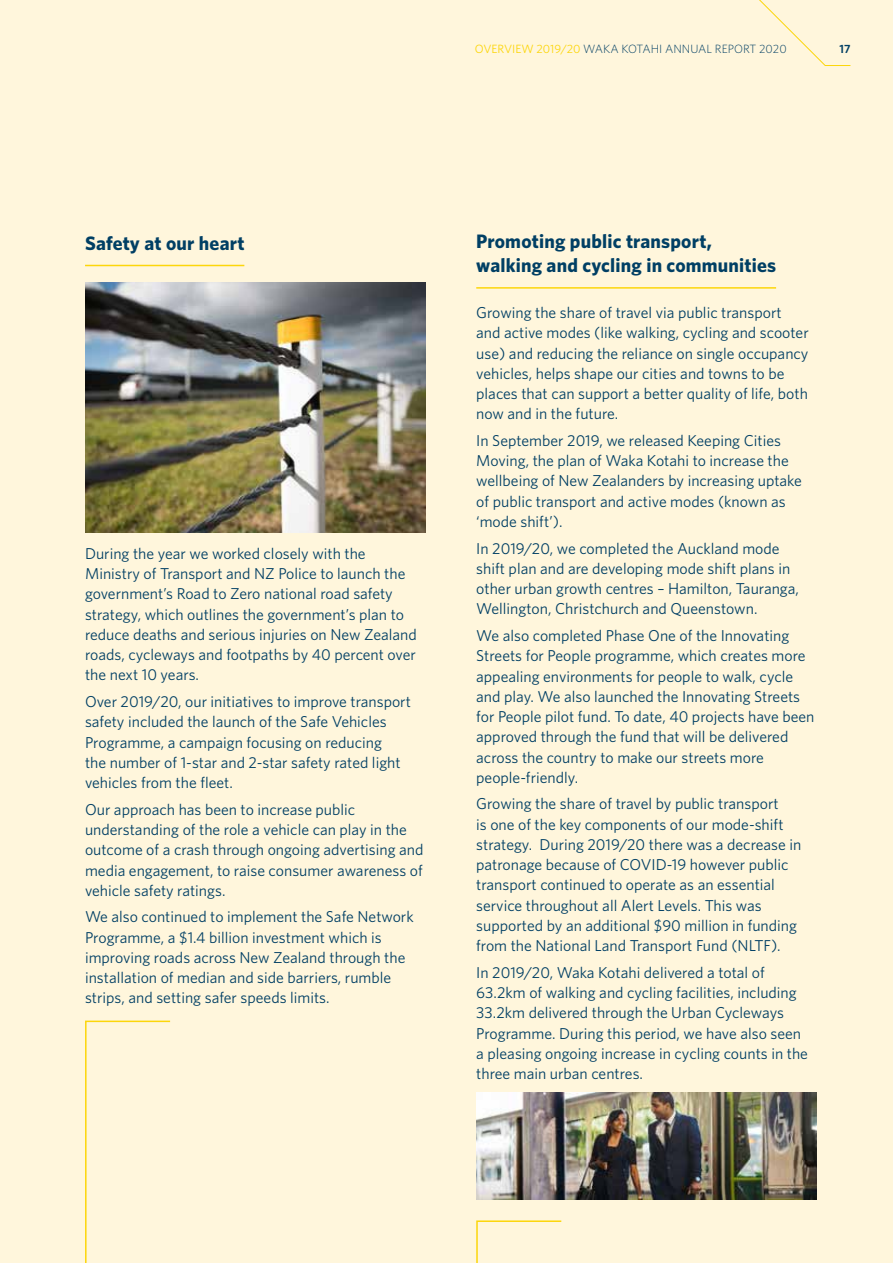
<style>
.page{position:relative;width:893px;height:1263px;background:#fff6dc}
.page>*{position:absolute;margin:0;border:0;box-sizing:border-box;transform-origin:0 0}
.t1{font:700 19.5px/24px "Whitney";letter-spacing:.01em;color:#003f64}
.t2{font:15.75px/20.2px "Whitney";color:#003f64}
.t3{font:300 12px "Whitney";color:#003f64}
.t4{font:600 12px "Whitney";color:#003f64}
.s1{font-weight:400;color:#fcd60b}
</style>
<div class="page">
<hr style="left:85px;top:265px;width:159px;height:1px;background:#fcd60b">
<hr style="left:476px;top:287px;width:300px;height:2px;background:#fcd60b">
<svg style="left:85px;top:1020px;width:86px;height:243px"></svg>
<svg style="left:476px;top:1220px;width:86px;height:43px"></svg>
<img style="left:85px;top:282px;width:340px;height:251px">
<img style="left:476px;top:1093px;width:340px;height:106px">
<svg style="left:759px;top:0;width:92px;height:66px"></svg>
<p class="t3" style="left:475px;top:41px;width:313px"><span class="s1">OVERVIEW 2019/20</span> WAKA KOTAHI ANNUAL REPORT 2020</p>
<p class="t4" style="left:839px;top:41px;width:13px">17</p>
<p class="t1" style="left:85px;top:231px;width:161px">Safety at our heart</p>
<p class="t2" style="left:85px;top:543px;width:333px">During the year we worked closely with the Ministry of Transport and NZ Police to launch the government’s Road to Zero national road safety strategy, which outlines the government’s plan to reduce deaths and serious injuries on New Zealand roads, cycleways and footpaths by 40 percent over the next 10 years.</p>
<p class="t2" style="left:85px;top:691px;width:327px">Over 2019/20, our initiatives to improve transport safety included the launch of the Safe Vehicles Programme, a campaign focusing on reducing<br>the number of 1-star and 2-star safety rated light vehicles from the fleet.</p>
<p class="t2" style="left:85px;top:799px;width:340px">Our approach has been to increase public understanding of the role a vehicle can play in the outcome of a crash through ongoing advertising and media engagement, to raise consumer awareness of vehicle safety ratings.</p>
<p class="t2" style="left:85px;top:906px;width:330px">We also continued to implement the Safe Network Programme, a $1.4 billion investment which is improving roads across New Zealand through the installation of median and side barriers, rumble strips, and setting safer speeds limits.</p>
<p class="t1" style="left:476px;top:229px;width:302px">Promoting public transport, walking and cycling in communities</p>
<p class="t2" style="left:476px;top:302px;width:334px">Growing the share of travel via public transport and active modes (like walking, cycling and scooter use) and reducing the reliance on single occupancy vehicles, helps shape our cities and towns to be places that can support a better quality of life, both now and in the future.</p>
<p class="t2" style="left:476px;top:430px;width:327px">In September 2019, we released Keeping Cities Moving, the plan of Waka Kotahi to increase the wellbeing of New Zealanders by increasing uptake of public transport and active modes (known as ‘mode shift’).</p>
<p class="t2" style="left:476px;top:538px;width:324px">In 2019/20, we completed the Auckland mode shift plan and are developing mode shift plans in other urban growth centres – Hamilton, Tauranga, Wellington, Christchurch and Queenstown.</p>
<p class="t2" style="left:476px;top:625px;width:340px">We also completed Phase One of the Innovating Streets for People programme, which creates more appealing environments for people to walk, cycle and play. We also launched the Innovating Streets for People pilot fund. To date, 40 projects have been approved through the fund that will be delivered across the country to make our streets more people-friendly.</p>
<p class="t2" style="left:476px;top:793px;width:327px">Growing the share of travel by public transport<br>is one of the key components of our mode-shift strategy. During 2019/20 there was a decrease in patronage because of COVID-19 however public transport continued to operate as an essential service throughout all Alert Levels. This was supported by an additional $90 million in funding from the National Land Transport Fund (NLTF).</p>
<p class="t2" style="left:476px;top:962px;width:333px">In 2019/20, Waka Kotahi delivered a total of 63.2km of walking and cycling facilities, including 33.2km delivered through the Urban Cycleways Programme. During this period, we have also seen a pleasing ongoing increase in cycling counts in the three main urban centres.</p>
</div>
